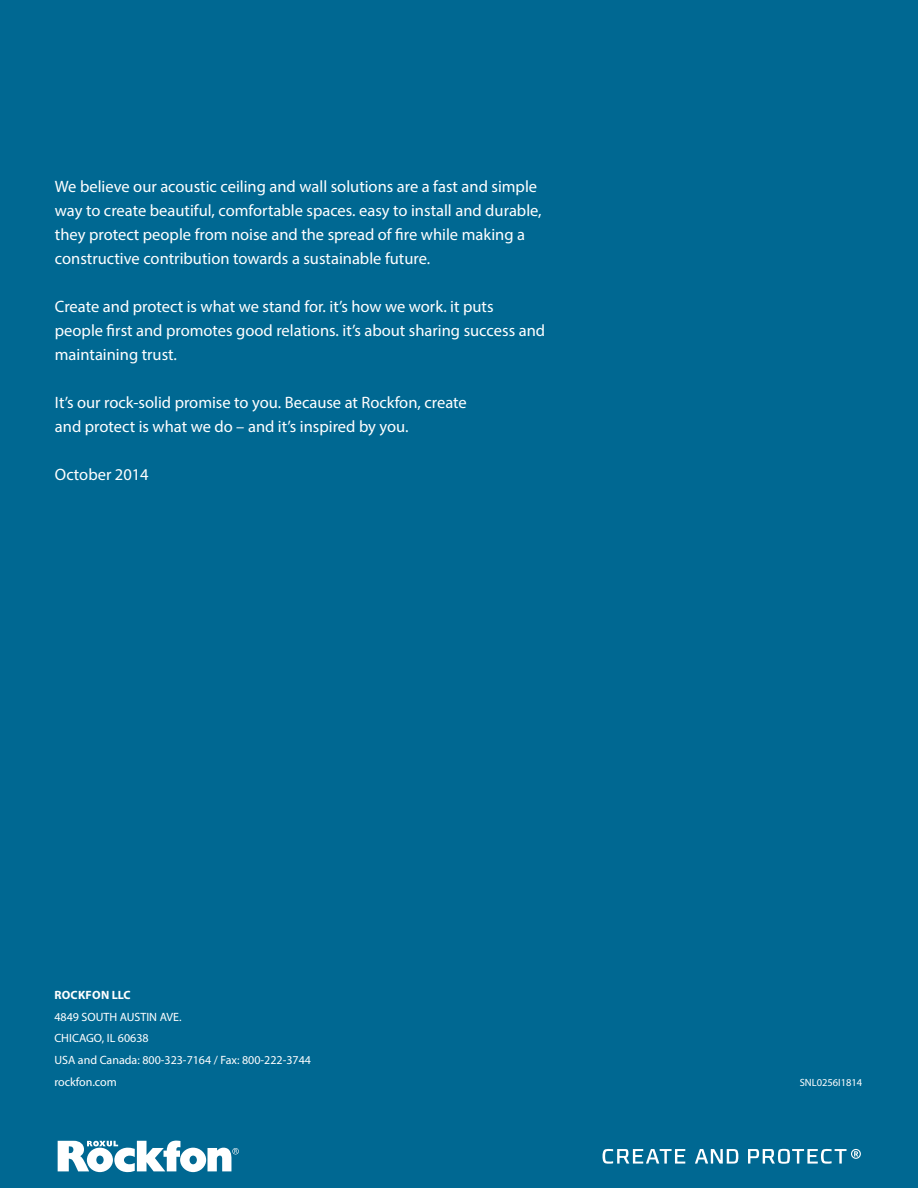
<style>
.page{position:relative;width:918px;height:1188px;background:#006892}
.page>*{position:absolute;margin:0;border:0;box-sizing:border-box;transform-origin:0 0}
.t1{font:16.5px/24px "Myriad Pro";color:#fff}
.t2{font:12px/21.8px "Myriad Pro";color:#fff}
.t3{font:700 12px "Myriad Pro";letter-spacing:.02em;color:#fff}
.t4{font:10.5px "Myriad Pro";color:#fff}
</style>
<div class="page">
<svg style="left:695px;top:1149px;width:43px;height:15px"></svg>
<svg style="left:748px;top:1148px;width:113px;height:16px"></svg>
<svg style="left:603px;top:1148px;width:82px;height:16px"></svg>
<svg style="left:58px;top:1141px;width:181px;height:31px"></svg>
<p class="t1" style="left:55px;top:174px;width:488px">We believe our acoustic ceiling and wall solutions are a fast and simple way to create beautiful, comfortable spaces. easy to install and durable, they protect people from noise and the spread of fire while making a constructive contribution towards a sustainable future.</p>
<p class="t1" style="left:55px;top:294px;width:492px">Create and protect is what we stand for. it’s how we work. it puts people first and promotes good relations. it’s about sharing success and maintaining trust.</p>
<p class="t1" style="left:55px;top:390px;width:413px">It’s our rock-solid promise to you. Because at Rockfon, create and protect is what we do – and it’s inspired by you.</p>
<p class="t1" style="left:55px;top:462px;width:95px">October 2014</p>
<p class="t3" style="left:54px;top:987px;width:78px">ROCKFON LLC</p>
<p class="t2" style="left:54px;top:1005px;width:258px">4849 SOUTH AUSTIN AVE.<br>CHICAGO, IL 60638<br>USA and Canada: 800-323-7164 / Fax: 800-222-3744 rockfon.com</p>
<p class="t4" style="left:800px;top:1076px;width:64px">SNL0256I1814</p>
</div>
